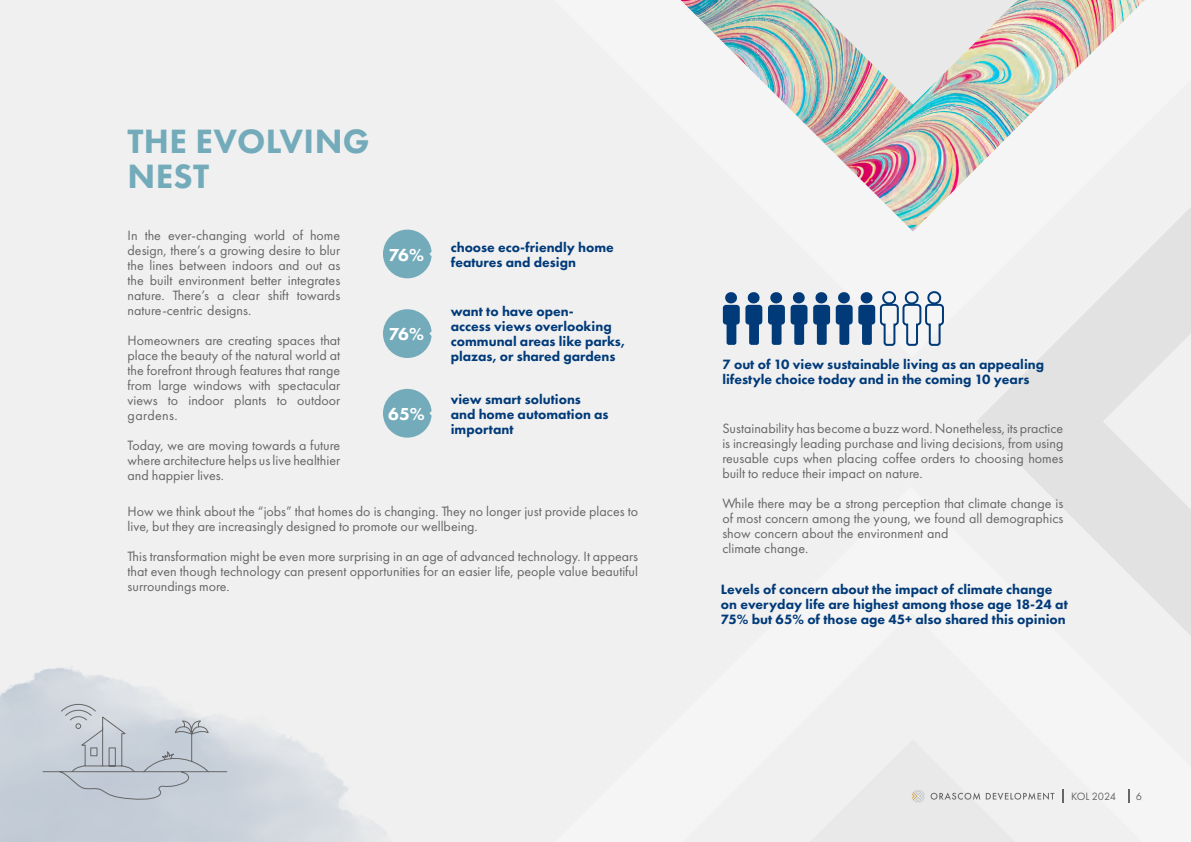
<style>
.page{position:relative;width:1191px;height:842px;background:#f0f0f0}
.page>*{position:absolute;margin:0;border:0;box-sizing:border-box;transform-origin:0 0}
.t1{font:800 35px/35px "Futura PT";letter-spacing:.01em;color:#73abba}
.t2{font:800 18px "Futura PT";color:#fff}
.t3{font:14px/15px "Futura PT";color:#666}
.t4{font:800 14px/15px "Futura PT";color:#003a79}
.t5{font:11px "Futura PT";letter-spacing:-.025em;color:#666}
</style>
<div class="page">
<svg style="left:977px;top:208px;width:214px;height:583px"></svg>
<div style="left:383px;top:230px;width:49px;height:48px;background:#73abba;border-radius:50%"></div>
<svg style="left:429px;top:250px;width:3px;height:8px"></svg>
<div style="left:383px;top:309px;width:49px;height:49px;background:#73abba;border-radius:50%"></div>
<svg style="left:429px;top:329px;width:3px;height:9px"></svg>
<div style="left:383px;top:389px;width:49px;height:49px;background:#73abba;border-radius:50%"></div>
<svg style="left:429px;top:409px;width:3px;height:8px"></svg>
<img style="left:680px;top:0;width:464px;height:231px">
<svg style="left:858px;top:291px;width:86px;height:55px"></svg>
<svg style="left:813px;top:292px;width:39px;height:53px"></svg>
<svg style="left:768px;top:292px;width:39px;height:53px"></svg>
<svg style="left:745px;top:292px;width:17px;height:53px"></svg>
<svg style="left:723px;top:292px;width:16px;height:53px"></svg>
<svg style="left:930px;top:792px;width:124px;height:8px"></svg>
<svg style="left:911px;top:790px;width:13px;height:13px"></svg>
<svg style="left:1062px;top:789px;width:2px;height:14px"></svg>
<svg style="left:1127px;top:789px;width:2px;height:14px"></svg>
<svg style="left:42px;top:703px;width:186px;height:97px;background:#c5ccd4"></svg>
<h1 class="t1" style="left:127px;top:123px;width:244px">THE EVOLVING<br>NEST</h1>
<p class="t3" style="left:292px;top:228px;width:12px">of</p>
<p class="t3" style="left:145px;top:228px;width:18px">the</p>
<p class="t3" style="left:168px;top:228px;width:80px">ever-changing</p>
<p class="t3" style="left:254px;top:228px;width:33px">world</p>
<p class="t3" style="left:310px;top:228px;width:32px">home</p>
<p class="t3" style="left:128px;top:228px;width:12px">In</p>
<p class="t3" style="left:128px;top:243px;width:214px">design, there as’ growing desire to blur</p>
<p class="t3" style="left:128px;top:258px;width:214px">the lines between indoors and out as</p>
<p class="t3" style="left:128px;top:273px;width:214px">the built environment better integrates</p>
<p class="t3" style="left:297px;top:288px;width:45px">towards</p>
<p class="t4" style="left:451px;top:239px;width:164px">choose eco-friendly home</p>
<p class="t2" style="left:389px;top:244px;width:37px">76%</p>
<p class="t4" style="left:451px;top:254px;width:127px">features and design</p>
<p class="t3" style="left:268px;top:288px;width:23px">shift</p>
<p class="t3" style="left:173px;top:288px;width:53px">There as’</p>
<p class="t3" style="left:232px;top:288px;width:29px">clear</p>
<p class="t3" style="left:128px;top:288px;width:125px">nature.<br>nature-centric designs.</p>
<p class="t3" style="left:128px;top:333px;width:214px;text-align:right">Homeowners are creating spaces that place the beauty of the natural world at the forefront through features that range spectacular</p>
<p class="t4" style="left:451px;top:297px;width:176px;line-height:30px">want to have open&shy;communal areas like parks,</p>
<p class="t4" style="left:451px;top:349px;width:166px">plazas, or shared gardens</p>
<p class="t2" style="left:389px;top:323px;width:37px">76%</p>
<p class="t4" style="left:451px;top:319px;width:162px">access views overlooking</p>
<p class="t3" style="left:128px;top:378px;width:26px">from</p>
<p class="t3" style="left:159px;top:378px;width:30px">large</p>
<p class="t3" style="left:194px;top:378px;width:50px">windows</p>
<p class="t3" style="left:249px;top:378px;width:24px">with</p>
<p class="t4" style="left:451px;top:391px;width:159px">view smart solutions and home automation as important</p>
<p class="t3" style="left:188px;top:393px;width:37px">indoor</p>
<p class="t3" style="left:234px;top:393px;width:34px">plants</p>
<p class="t3" style="left:297px;top:393px;width:45px">outdoor</p>
<p class="t3" style="left:128px;top:393px;width:52px">views gardens.</p>
<p class="t3" style="left:128px;top:438px;width:214px;text-align:justify">Today, we are moving towards a future where architecture helps us live healthier and happier lives.</p>
<p class="t3" style="left:128px;top:503px;width:512px">How we think about the “jobs” that homes do is changing. They no longer just provide places to live, but they are increasingly designed to promote our wellbeing.</p>
<p class="t3" style="left:128px;top:548px;width:512px;text-align:justify">This transformation might be even more surprising in an age of advanced technology It. appears that even though technology can present opportunities for an easier life, people value beautiful surroundings more.</p>
<p class="t3" style="left:168px;top:393px;width:12px">to</p>
<p class="t3" style="left:277px;top:393px;width:12px">to</p>
<p class="t2" style="left:388px;top:403px;width:38px">65%</p>
<p class="t4" style="left:722px;top:356px;width:323px">7 out of 10 view sustainable living as an appealing lifestyle choice today and in the coming 10 years</p>
<p class="t3" style="left:722px;top:421px;width:342px;text-align:justify">Sustainabilityhasbecomeabuzzword.Nonetheless its, practice is increasingly leading purchase and living decisions, from using reusable cups when placing coffee orders to choosing homes built to reduce their impact on nature.</p>
<p class="t3" style="left:722px;top:496px;width:342px">While there may be a strong perception that climate change is of most concern among the young, we found all demographics show concern about the environment and<br>climate change.</p>
<p class="t4" style="left:721px;top:581px;width:348px">Levels of concern about the impact of climate change on everyday life are highest among those age 18-24 at<br>75% but 65% of those age 45+ also shared this opinion</p>
<p class="t5" style="left:1071px;top:790px;width:47px">KOL 2024</p>
<p class="t5" style="left:1135px;top:790px;width:8px">6</p>
</div>
